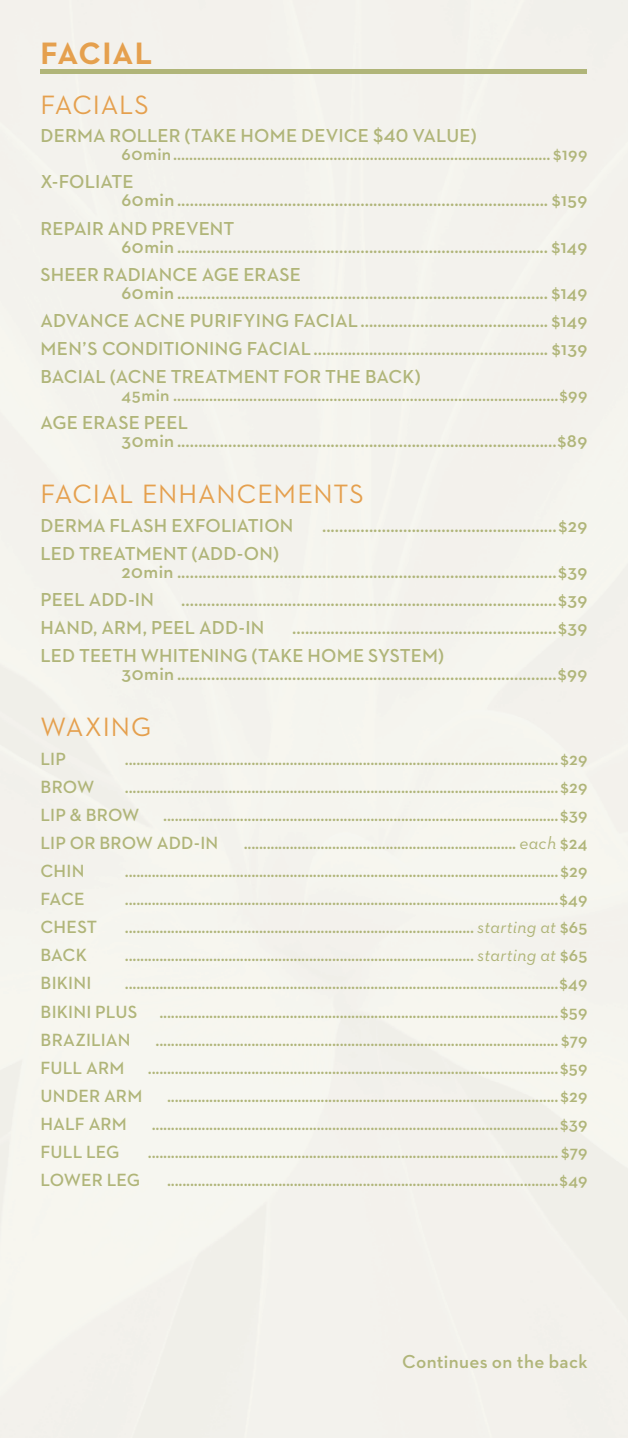
<style>
.page{position:relative;width:628px;height:1438px;background:#fff}
.page>*{position:absolute;margin:0;border:0;box-sizing:border-box;transform-origin:0 0}
.t1{font:700 31.5px "Neutraface 2 Text";letter-spacing:.04em;color:#e5a04e}
.t2{font:27px "Neutraface 2 Text";letter-spacing:.03em;color:#e5a04e}
.t3{font:600 19.12px/18px "Neutraface 2 Text";letter-spacing:.005em;color:#b0b579}
.t4{font:600 18px/28.1px "Neutraface 2 Text";letter-spacing:.01em;color:#b0b579}
.t5{font:600 18px "Neutraface 2 Text";letter-spacing:-.01em;color:#b0b579}
.s1{font-weight:400;font-style:italic}
</style>
<div class="page">
<hr style="left:40px;top:70px;width:547px;height:4px;background:#b0b579">
<h1 class="t1" style="left:40px;top:33px;width:113px">FACIAL</h1>
<h2 class="t2" style="left:40px;top:88px;width:110px">FACIALS</h2>
<p class="t3" style="left:40px;top:127px;width:438px">DERMA ROLLER (TAKE HOME DEVICE $40 VALUE)</p>
<p class="t4" style="left:122px;top:140px;width:467px">60min.............................................................................................. $199</p>
<p class="t3" style="left:121px;top:173px;width:467px;text-indent:-81px">X-FOLIATE<br>60min ....................................................................................... $159</p>
<p class="t3" style="left:121px;top:219px;width:467px;text-indent:-81px">REPAIR AND PREVENT<br>60min ....................................................................................... $149</p>
<p class="t3" style="left:121px;top:265px;width:467px;text-indent:-81px">SHEER RADIANCE AGE ERASE<br>60min ....................................................................................... $149</p>
<p class="t3" style="left:40px;top:306px;width:548px;line-height:28.1px;text-align:justify">ADVANCE ACNE PURIFYING FACIAL............................................ $149<br>MEN’S CONDITIONING FACIAL....................................................... $139<br>BACIAL (ACNE TREATMENT FOR THE BACK)</p>
<p class="t4" style="left:122px;top:381px;width:467px">45min ................................................................................................$99</p>
<p class="t3" style="left:121px;top:413px;width:467px;text-indent:-81px">AGE ERASE PEEL<br>30min .........................................................................................$89</p>
<h2 class="t2" style="left:40px;top:477px;width:325px">FACIAL ENHANCEMENTS</h2>
<p class="t3" style="left:40px;top:516px;width:254px">DERMA FLASH EXFOLIATION</p>
<p class="t3" style="left:322px;top:516px;width:267px">.......................................................$29</p>
<p class="t3" style="left:121px;top:544px;width:467px;text-indent:-81px">LED TREATMENT (ADD-ON)<br>20min .........................................................................................$39</p>
<p class="t3" style="left:40px;top:590px;width:115px">PEEL ADD-IN</p>
<p class="t3" style="left:40px;top:585px;width:548px;line-height:28.1px;text-indent:141px">........................................................................................$39<br>HAND, ARM, PEEL ADD-IN</p>
<p class="t3" style="left:40px;top:613px;width:548px;line-height:28.1px;text-indent:252px">..............................................................$39<br>LED TEETH WHITENING (TAKE HOME SYSTEM)</p>
<p class="t3" style="left:121px;top:664px;width:467px">30min .........................................................................................$99</p>
<h2 class="t2" style="left:40px;top:710px;width:112px">WAXING</h2>
<p class="t4" style="left:40px;top:744px;width:27px">LIP</p>
<p class="t4" style="left:125px;top:744px;width:464px">................................................................................................................. $29</p>
<p class="t4" style="left:40px;top:772px;width:55px">BROW</p>
<p class="t4" style="left:40px;top:772px;width:548px;text-indent:84px">................................................................................................................. $29<br>LIP &amp; BROW</p>
<p class="t4" style="left:40px;top:800px;width:548px;text-indent:123px">.......................................................................................................$39<br>LIP OR BROW ADD-IN</p>
<p class="t4" style="left:244px;top:828px;width:345px">....................................................................... <span class="s1">each</span> $24</p>
<p class="t4" style="left:40px;top:856px;width:45px">CHIN</p>
<p class="t4" style="left:125px;top:856px;width:464px">................................................................................................................. $29</p>
<p class="t4" style="left:40px;top:885px;width:46px">FACE</p>
<p class="t4" style="left:125px;top:885px;width:464px">.................................................................................................................$49</p>
<p class="t4" style="left:40px;top:913px;width:58px">CHEST</p>
<p class="t4" style="left:125px;top:913px;width:464px">........................................................................................... <span class="s1">starting at</span> $65</p>
<p class="t4" style="left:40px;top:941px;width:48px">BACK</p>
<p class="t4" style="left:125px;top:941px;width:464px">........................................................................................... <span class="s1">starting at</span> $65</p>
<p class="t4" style="left:40px;top:969px;width:52px">BIKINI</p>
<p class="t4" style="left:40px;top:969px;width:548px;text-align:justify;text-indent:84px">.................................................................................................................$49<br>BIKINI PLUS ........................................................................................................$59<br>BRAZILIAN</p>
<p class="t4" style="left:156px;top:1025px;width:433px">......................................................................................................... $79</p>
<p class="t4" style="left:40px;top:1053px;width:85px">FULL ARM</p>
<p class="t4" style="left:148px;top:1053px;width:441px">...........................................................................................................$59</p>
<p class="t4" style="left:41px;top:1081px;width:103px">UNDER ARM</p>
<p class="t4" style="left:167px;top:1081px;width:422px">...................................................................................................... $29</p>
<p class="t4" style="left:41px;top:1109px;width:88px">HALF ARM</p>
<p class="t4" style="left:152px;top:1109px;width:437px">..........................................................................................................$39</p>
<p class="t4" style="left:41px;top:1138px;width:81px">FULL LEG</p>
<p class="t4" style="left:148px;top:1138px;width:441px">........................................................................................................... $79</p>
<p class="t5" style="left:41px;top:1169px;width:101px">LOWER LEG</p>
<p class="t4" style="left:167px;top:1166px;width:422px">......................................................................................................$49</p>
<p class="t3" style="left:402px;top:1352px;width:187px">Continues on the back</p>
</div>
